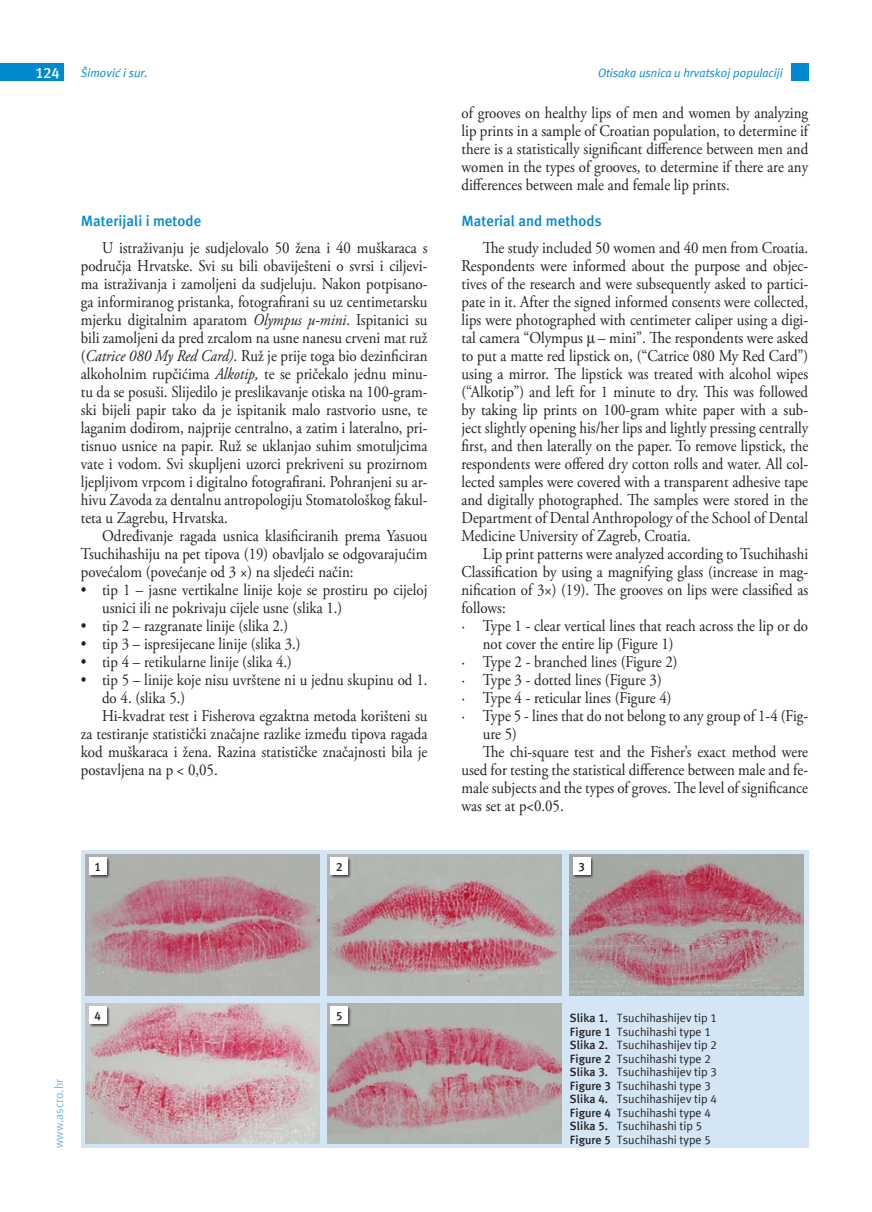
<style>
.page{position:relative;width:872px;height:1212px;background:#fff}
.page>*{position:absolute;margin:0;border:0;box-sizing:border-box;transform-origin:0 0}
.t1{font:16.5px/18px "Adobe Garamond Pro";color:#231f20;text-align:justify;scale:.9 1}
.t2{font:700 15px "Meta ASC";color:#0089cf}
.t3{font:700 15px "Meta ASC";color:#fff}
.t4{font:12px/13.5px "Meta ASC";color:#231f20}
.t5{font:italic 12px "Meta ASC";color:#0089cf}
.t6{font:12px "Meta ASC";color:#77b6e4}
.t7{font:700 12px "Meta ASC";color:#231f20}
.s1{font-family:"Times"}
.s2{font-style:italic}
.s3{font-weight:700}
</style>
<div class="page">
<div style="left:791px;top:64px;width:17px;height:17px;background:#0089cf"></div>
<div style="left:0;top:64px;width:64px;height:17px;background:#0089cf"></div>
<div style="left:81px;top:850px;width:727px;height:298px;background:#d4e6f6"></div>
<img style="left:327px;top:1003px;width:234px;height:141px">
<img style="left:85px;top:1003px;width:234px;height:141px">
<img style="left:570px;top:855px;width:234px;height:140px">
<img style="left:327px;top:855px;width:234px;height:140px">
<img style="left:85px;top:855px;width:234px;height:140px">
<div style="left:89px;top:857px;width:21px;height:21px;background:#231f20;opacity:.75"></div>
<div style="left:89px;top:858px;width:17px;height:17px;background:#fff"></div>
<div style="left:89px;top:1006px;width:21px;height:21px;background:#231f20;opacity:.75"></div>
<div style="left:89px;top:1006px;width:17px;height:17px;background:#fff"></div>
<div style="left:330px;top:857px;width:21px;height:21px;background:#231f20;opacity:.75"></div>
<div style="left:331px;top:858px;width:17px;height:17px;background:#fff"></div>
<div style="left:330px;top:1006px;width:21px;height:21px;background:#231f20;opacity:.75"></div>
<div style="left:331px;top:1006px;width:17px;height:17px;background:#fff"></div>
<div style="left:572px;top:857px;width:21px;height:21px;background:#231f20;opacity:.75"></div>
<div style="left:573px;top:858px;width:17px;height:17px;background:#fff"></div>
<p class="t3" style="left:35px;top:64px;width:26px">124</p>
<p class="t5" style="left:81px;top:66px;width:68px">Šimović i sur.</p>
<p class="t5" style="left:598px;top:66px;width:186px">Otisaka usnica u hrvatskoj populaciji</p>
<p class="t1" style="left:461px;top:105px;width:387px">of grooves on healthy lips of men and women by analyzing lip prints in a sample of Croatian population, to determine if there is a statistically significant difference between men and women in the types of grooves, to determine if there are any differences between male and female lip prints.</p>
<p class="t2" style="left:461px;top:212px;width:142px">Material and methods</p>
<p class="t1" style="left:461px;top:240px;width:387px;text-indent:21px">The study included 50 women and 40 men from Croatia.<br>Respondents were informed about the purpose and objec&shy;tives of the research and were subsequently asked to partici&shy;pate in it. After the signed informed consents were collected, lips were photographed with centimeter caliper using a digi&shy;tal camera “Olympus <span class="s1">μ</span> – mini”. The respondents were asked to put a matte red lipstick on, (“Catrice 080 My Red Card”) using a mirror. The lipstick was treated with alcohol wipes (“Alkotip”) and left for 1 minute to dry. This was followed by taking lip prints on 100-gram white paper with a sub&shy;ject slightly opening his/her lips and lightly pressing centrally first, and then laterally on the paper. To remove lipstick, the respondents were offered dry cotton rolls and water. All col&shy;lected samples were covered with a transparent adhesive tape and digitally photographed. The samples were stored in the Department of Dental Anthropology of the School of Dental Medicine University of Zagreb, Croatia.</p>
<p class="t1" style="left:483px;top:546px;width:363px">Lip print patterns were analyzed according to Tsuchihashi</p>
<p class="t1" style="left:461px;top:564px;width:387px">Classification by using a magnifying glass (increase in mag-</p>
<p class="t1" style="left:461px;top:582px;width:387px">nification of 3×) (19). The grooves on lips were classified as</p>
<p class="t1" style="left:461px;top:600px;width:51px">follows:</p>
<p class="t1" style="left:461px;top:618px;width:386px">· Type 1 - clear vertical lines that reach across the lip or do</p>
<p class="t1" style="left:483px;top:636px;width:214px">not cover the entire lip (Figure 1)</p>
<p class="t1" style="left:461px;top:654px;width:242px">· Type 2 - branched lines (Figure 2)</p>
<p class="t1" style="left:461px;top:672px;width:224px">· Type 3 - dotted lines (Figure 3)</p>
<p class="t1" style="left:461px;top:690px;width:235px">· Type 4 - reticular lines (Figure 4)</p>
<p class="t1" style="left:461px;top:708px;width:387px">· Type 5 - lines that do not belong to any group of 1-4 (Fig-</p>
<p class="t1" style="left:483px;top:726px;width:39px">ure 5)</p>
<p class="t1" style="left:483px;top:744px;width:363px">The chi-square test and the Fisher’s exact method were</p>
<p class="t1" style="left:461px;top:762px;width:387px">used for testing the statistical difference between male and fe-</p>
<p class="t1" style="left:461px;top:780px;width:386px">male subjects and the types of groves. The level of significance</p>
<p class="t1" style="left:461px;top:798px;width:115px">was set at p&lt;0.05.</p>
<p class="t2" style="left:81px;top:212px;width:122px">Materijali i metode</p>
<p class="t1" style="left:81px;top:240px;width:387px;text-indent:21px">U istraživanju je sudjelovalo 50 žena i 40 muškaraca s područja Hrvatske. Svi su bili obaviješteni o svrsi i ciljevi&shy;ma istraživanja i zamoljeni da sudjeluju. Nakon potpisano&shy;ga informiranog pristanka, fotografirani su uz centimetarsku mjerku digitalnim aparatom <span class="s2">Olympus µ-mini</span>. Ispitanici su bili zamoljeni da pred zrcalom na usne nanesu crveni mat ruž (<span class="s2">Catrice 080 My Red Card)</span>. Ruž je prije toga bio dezinficiran alkoholnim rupčićima <span class="s2">Alkotip,</span> te se pričekalo jednu minu&shy;tu da se posuši. Slijedilo je preslikavanje otiska na 100-gram&shy;ski bijeli papir tako da je ispitanik malo rastvorio usne, te laganim dodirom, najprije centralno, a zatim i lateralno, pri&shy;tisnuo usnice na papir. Ruž se uklanjao suhim smotuljcima vate i vodom. Svi skupljeni uzorci prekriveni su prozirnom ljepljivom vrpcom i digitalno fotografirani. Pohranjeni su ar&shy;hivu Zavoda za dentalnu antropologiju Stomatološkog fakul&shy;teta u Zagrebu, Hrvatska.</p>
<p class="t1" style="left:81px;top:528px;width:387px;text-indent:21px">Određivanje ragada usnica klasificiranih prema Yasuou Tsuchihashiju na pet tipova (19) obavljalo se odgovarajućim povećalom (povećanje od 3 ×) na sljedeći način:</p>
<p class="t1" style="left:102px;top:582px;width:363px;text-indent:-21px">• tip 1 – jasne vertikalne linije koje se prostiru po cijeloj usnici ili ne pokrivaju cijele usne (slika 1.)</p>
<p class="t1" style="left:81px;top:618px;width:232px">• tip 2 – razgranate linije (slika 2.)</p>
<p class="t1" style="left:81px;top:636px;width:246px">• tip 3 – ispresijecane linije (slika 3.)</p>
<p class="t1" style="left:81px;top:654px;width:236px">• tip 4 – retikularne linije (slika 4.)</p>
<p class="t1" style="left:81px;top:672px;width:387px">• tip 5 – linije koje nisu uvrštene ni u jednu skupinu od 1.</p>
<p class="t1" style="left:102px;top:690px;width:94px">do 4. (slika 5.)</p>
<p class="t1" style="left:102px;top:708px;width:363px">Hi-kvadrat test i Fisherova egzaktna metoda korišteni su</p>
<p class="t1" style="left:81px;top:726px;width:387px">za testiranje statistički značajne razlike između tipova ragada</p>
<p class="t1" style="left:81px;top:744px;width:386px">kod muškaraca i žena. Razina statističke značajnosti bila je</p>
<p class="t1" style="left:81px;top:762px;width:154px">postavljena na p &lt; 0,05.</p>
<p class="t7" style="left:95px;top:860px;width:8px">1</p>
<p class="t6" style="left:52px;top:1148px;width:71px;rotate:-90deg">www.ascro.hr</p>
<p class="t7" style="left:95px;top:1009px;width:8px">4</p>
<p class="t7" style="left:336px;top:860px;width:8px">2</p>
<p class="t7" style="left:336px;top:1009px;width:8px">5</p>
<p class="t7" style="left:578px;top:860px;width:8px">3</p>
<p class="t4" style="left:570px;top:1011px;width:148px"><span class="s3">Slika 1.</span> Tsuchihashijev tip 1<br><span class="s3">Figure 1</span> Tsuchihashi type 1<br><span class="s3">Slika 2.</span> Tsuchihashijev tip 2<br><span class="s3">Figure 2</span> Tsuchihashi type 2<br><span class="s3">Slika 3.</span> Tsuchihashijev tip 3<br><span class="s3">Figure 3</span> Tsuchihashi type 3<br><span class="s3">Slika 4.</span> Tsuchihashijev tip 4<br><span class="s3">Figure 4</span> Tsuchihashi type 4<br><span class="s3">Slika 5.</span> Tsuchihashi tip 5<br><span class="s3">Figure 5</span> Tsuchihashi type 5</p>
</div>
